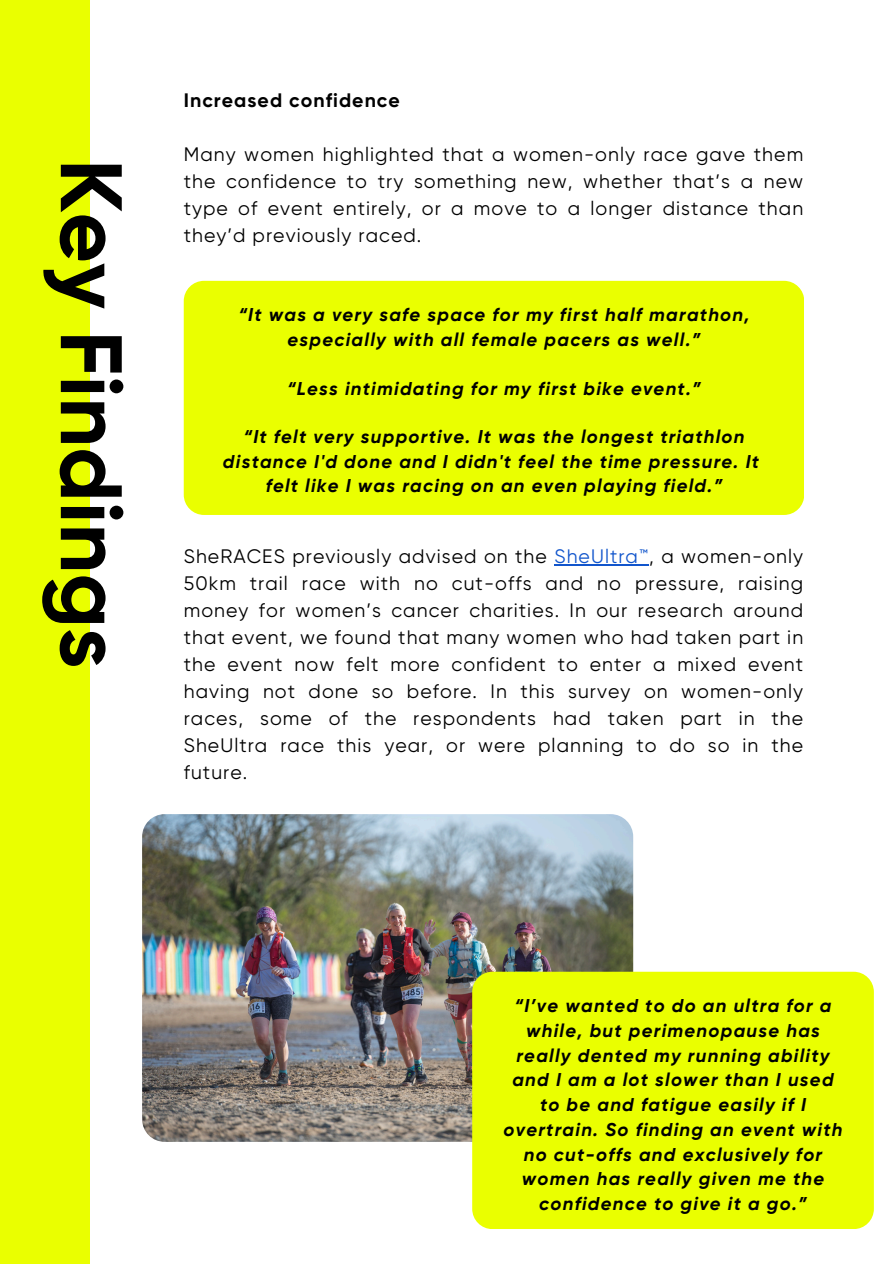
<style>
.page{position:relative;width:894px;height:1264px;background:#fff}
.page>*{position:absolute;margin:0;border:0;box-sizing:border-box;transform-origin:0 0}
.t1{font:700 87px "Gilroy";color:#000}
.t2{font:19.5px/27px "Gilroy";letter-spacing:.055em;color:#000;text-align:justify}
.t3{font:700 19.5px "Gilroy";letter-spacing:.055em;color:#000}
.t4{font:italic 700 18.6px/24.8px "Gilroy";letter-spacing:.07em;color:#000;text-align:center}
.s1{color:#15c}
</style>
<div class="page">
<div style="left:0;top:0;width:89px;height:1263px;background:#eaff00"></div>
<div style="left:184px;top:281px;width:619px;height:234px;background:#eaff00;border-radius:20px"></div>
<img style="left:142px;top:814px;width:490px;height:327px;border-radius:22px">
<hr style="left:554px;top:564px;width:95px;height:1px;background:#15c">
<div style="left:472px;top:971px;width:401px;height:258px;background:#eaff00;border-radius:20px"></div>
<p class="t1" style="left:143px;top:159px;width:511px;rotate:90deg">Key Findings</p>
<h1 class="t3" style="left:184px;top:88px;width:217px">Increased confidence</h1>
<h2 class="t2" style="left:184px;top:140px;width:620px">Many women highlighted that a women-only race gave them the confidence to try something new, whether that’s a new type of event entirely, or a move to a longer distance than they’d previously raced.</h2>
<h2 class="t4" style="left:238px;top:302px;width:512px">“It was a very safe space for my first half marathon, especially with all female pacers as well.”</h2>
<h2 class="t4" style="left:287px;top:376px;width:415px">“Less intimidating for my first bike event.”</h2>
<p class="t4" style="left:223px;top:424px;width:537px">“It felt very supportive. It was the longest triathlon distance I'd done and I didn't feel the time pressure. It felt like I was racing on an even playing field.”</p>
<h2 class="t2" style="left:184px;top:542px;width:620px">SheRACES previously advised on the <span class="s1">SheUltra™</span>, a women-only 50km trail race with no cut-offs and no pressure, raising money for women’s cancer charities. In our research around that event, we found that many women who had taken part in the event now felt more confident to enter a mixed event having not done so before. In this survey on women-only races, some of the respondents had taken part in the SheUltra race this year, or were planning to do so in the future.</h2>
<p class="t4" style="left:503px;top:993px;width:340px">“I’ve wanted to do an ultra for a while, but perimenopause has really dented my running ability and I am a lot slower than I used to be and fatigue easily if I overtrain. So finding an event with no cut-offs and exclusively for women has really given me the confidence to give it a go.”</p>
</div>
